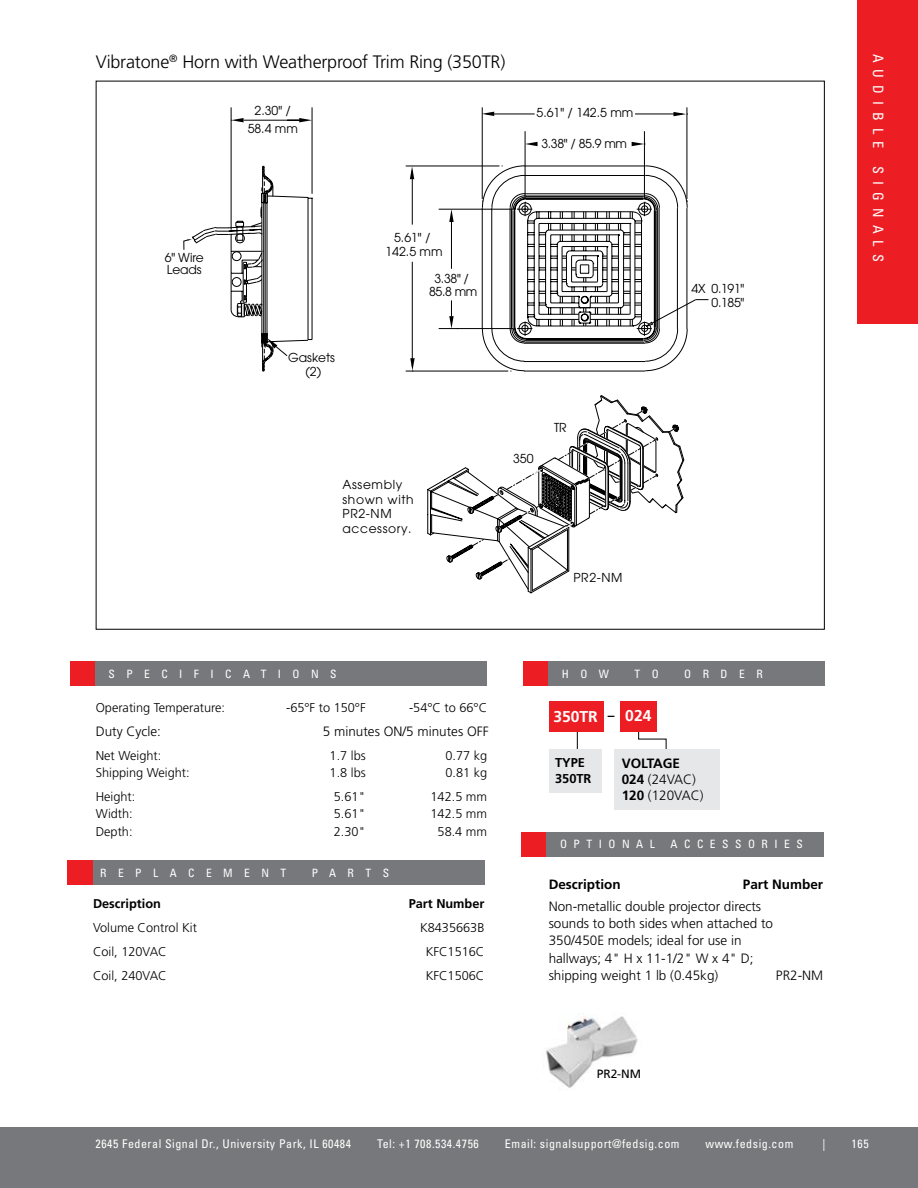
<style>
.page{position:relative;width:918px;height:1188px;background:#fff}
.page>*{position:absolute;margin:0;border:0;box-sizing:border-box;transform-origin:0 0}
.t1{font:300 18px "Frutiger";letter-spacing:-.01em;color:#000}
.t2{font:700 15.6px "Frutiger";color:#fff}
.t3{font:condensed 14.25px "Univers";letter-spacing:.5em;color:#fff}
.t4{font:300 13.5px/17.2px "Frutiger";color:#000}
.t5{font:700 13.5px "Frutiger";color:#000}
.t6{font:700 12.9px/15.5px "Frutiger";color:#000}
.t7{font:300 12.75px "Frutiger";color:#000}
.t8{font:700 12.75px "Frutiger";color:#000}
.t9{font:12.3px/13.8px "Avant Garde";color:#000;text-align:center}
.t10{font:12.3px/14.7px "Avant Garde";letter-spacing:.05em;color:#000}
.t11{font:condensed 12px "Univers";letter-spacing:.045em;color:#fff}
.t12{font:12px "Frutiger";color:#000}
.t13{font:condensed 11.55px "Univers";letter-spacing:1em;color:#fff}
.t14{font:condensed 11.55px "Univers";letter-spacing:.57em;color:#fff}
.s1{font-weight:700}
</style>
<div class="page">
<div style="left:0;top:1127px;width:918px;height:61px;background:#77787b"></div>
<div style="left:857px;top:0;width:61px;height:324px;background:#ed1d24"></div>
<div style="left:70px;top:662px;width:26px;height:24px;background:#ed1d24"></div>
<div style="left:96px;top:662px;width:391px;height:24px;background:#77787b"></div>
<div style="left:68px;top:860px;width:25px;height:25px;background:#ed1d24"></div>
<div style="left:93px;top:860px;width:392px;height:25px;background:#77787b"></div>
<div style="left:523px;top:662px;width:26px;height:24px;background:#ed1d24"></div>
<div style="left:548px;top:662px;width:277px;height:24px;background:#77787b"></div>
<hr style="left:635px;top:114px;width:48px;height:1px;background:#000">
<hr style="left:487px;top:114px;width:48px;height:1px;background:#000">
<hr style="left:687px;top:107px;width:1px;height:92px;background:#000">
<hr style="left:482px;top:107px;width:1px;height:92px;background:#000">
<hr style="left:244px;top:120px;width:58px;height:1px;background:#000">
<hr style="left:231px;top:107px;width:1px;height:123px;background:#000">
<hr style="left:312px;top:107px;width:1px;height:87px;background:#000">
<svg style="left:287px;top:118px;width:25px;height:4px"></svg>
<hr style="left:644px;top:131px;width:1px;height:67px;background:#000">
<hr style="left:525px;top:131px;width:1px;height:67px;background:#000">
<svg style="left:231px;top:118px;width:13px;height:4px"></svg>
<svg style="left:525px;top:142px;width:13px;height:4px"></svg>
<svg style="left:482px;top:112px;width:12px;height:4px"></svg>
<svg style="left:673px;top:112px;width:15px;height:4px"></svg>
<svg style="left:632px;top:142px;width:13px;height:4px"></svg>
<svg style="left:427px;top:395px;width:258px;height:199px"></svg>
<svg style="left:183px;top:165px;width:526px;height:207px"></svg>
<svg style="left:577px;top:732px;width:1px;height:17px"></svg>
<svg style="left:638px;top:732px;width:29px;height:17px"></svg>
<div style="left:549px;top:749px;width:53px;height:44px;background:#e6e7e8"></div>
<div style="left:614px;top:749px;width:106px;height:61px;background:#e6e7e8"></div>
<div style="left:549px;top:702px;width:55px;height:30px;background:#ed1d24"></div>
<div style="left:620px;top:702px;width:37px;height:30px;background:#ed1d24"></div>
<div style="left:522px;top:832px;width:25px;height:25px;background:#ed1d24"></div>
<div style="left:546px;top:832px;width:278px;height:25px;background:#77787b"></div>
<img style="left:546px;top:1013px;width:92px;height:75px">
<h1 class="t1" style="left:96px;top:52px;width:411px">Vibratone<sup>®</sup> Horn with Weatherproof Trim Ring (350TR)</h1>
<p class="t9" style="left:165px;top:251px;width:41px;line-height:12.3px;text-align:left">6" Wire<br>Leads</p>
<p class="t9" style="left:248px;top:101px;width:52px;line-height:18.3px">2.30" /<br>58.4 mm</p>
<p class="t9" style="left:537px;top:105px;width:98px">5.61" / 142.5 mm</p>
<p class="t9" style="left:541px;top:136px;width:87px">3.38" / 85.9 mm</p>
<p class="t9" style="left:288px;top:350px;width:48px;line-height:14.7px">Gaskets (2)</p>
<p class="t9" style="left:386px;top:231px;width:59px">5.61" /<br>142.5 mm</p>
<p class="t9" style="left:429px;top:271px;width:50px">3.38" /<br>85.8 mm</p>
<p class="t10" style="left:343px;top:477px;width:73px">Assembly shown with<br>PR2-NM accessory.</p>
<p class="t9" style="left:513px;top:451px;width:22px">350</p>
<p class="t9" style="left:554px;top:421px;width:14px">TR</p>
<p class="t9" style="left:573px;top:570px;width:51px">PR2-NM</p>
<p class="t9" style="left:692px;top:282px;width:54px;text-align:right">4X 0.191"<br>0.185"</p>
<p class="t13" style="left:109px;top:667px;width:230px">SPECIFICATIONS</p>
<p class="t7" style="left:96px;top:700px;width:131px">Operating Temperature:</p>
<p class="t7" style="left:286px;top:700px;width:81px">-65°F to 150°F</p>
<p class="t7" style="left:409px;top:700px;width:80px">-54°C to 66°C</p>
<p class="t4" style="left:96px;top:723px;width:67px">Duty Cycle:</p>
<p class="t4" style="left:323px;top:723px;width:167px">5 minutes ON/5 minutes OFF</p>
<p class="t7" style="left:96px;top:748px;width:67px">Net Weight:</p>
<p class="t7" style="left:330px;top:748px;width:38px">1.7 lbs</p>
<p class="t7" style="left:445px;top:748px;width:43px">0.77 kg</p>
<p class="t7" style="left:96px;top:766px;width:96px">Shipping Weight:</p>
<p class="t7" style="left:330px;top:766px;width:38px">1.8 lbs</p>
<p class="t7" style="left:445px;top:766px;width:43px">0.81 kg</p>
<p class="t7" style="left:96px;top:790px;width:41px">Height:</p>
<p class="t7" style="left:334px;top:790px;width:33px">5.61"</p>
<p class="t7" style="left:431px;top:790px;width:58px">142.5 mm</p>
<p class="t7" style="left:96px;top:807px;width:39px">Width:</p>
<p class="t7" style="left:334px;top:807px;width:33px">5.61"</p>
<p class="t7" style="left:431px;top:807px;width:58px">142.5 mm</p>
<p class="t7" style="left:96px;top:824px;width:38px">Depth:</p>
<p class="t7" style="left:334px;top:824px;width:33px">2.30"</p>
<p class="t7" style="left:438px;top:824px;width:51px">58.4 mm</p>
<p class="t13" style="left:100px;top:865px;width:188px">REPLACEMENT</p>
<p class="t13" style="left:312px;top:865px;width:79px">PARTS</p>
<p class="t8" style="left:93px;top:896px;width:69px">Description</p>
<p class="t8" style="left:409px;top:896px;width:77px">Part Number</p>
<p class="t7" style="left:93px;top:920px;width:105px">Volume Control Kit</p>
<p class="t7" style="left:420px;top:920px;width:66px">K8435663B</p>
<p class="t7" style="left:93px;top:944px;width:75px">Coil, 120VAC</p>
<p class="t7" style="left:426px;top:944px;width:60px">KFC1516C</p>
<p class="t7" style="left:93px;top:968px;width:75px">Coil, 240VAC</p>
<p class="t7" style="left:426px;top:968px;width:60px">KFC1506C</p>
<p class="t13" style="left:562px;top:667px;width:49px">HOW</p>
<p class="t13" style="left:635px;top:667px;width:26px">T O</p>
<p class="t13" style="left:684px;top:667px;width:80px">ORDER</p>
<p class="t2" style="left:553px;top:707px;width:46px">350TR</p>
<p class="t2" style="left:625px;top:707px;width:28px">024</p>
<p class="t6" style="left:555px;top:755px;width:38px">TYPE<br>350TR</p>
<p class="t4" style="left:622px;top:755px;width:83px;line-height:16.2px"><span class="s1">VOLTAGE<br>024</span> (24VAC)<br><span class="s1">120</span> (120VAC)</p>
<p class="t5" style="left:608px;top:708px;width:8px">–</p>
<p class="t14" style="left:560px;top:837px;width:96px">OPTIONAL</p>
<p class="t14" style="left:671px;top:837px;width:134px">ACCESSORIES</p>
<p class="t5" style="left:549px;top:877px;width:73px">Description</p>
<p class="t5" style="left:743px;top:877px;width:82px">Part Number</p>
<p class="t4" style="left:549px;top:898px;width:226px">Non-metallic double projector directs sounds to both sides when attached to 350/450E models; ideal for use in hallways; 4" H x 11-1/2" W x 4" D; shipping weight 1 lb (0.45kg)</p>
<p class="t4" style="left:776px;top:967px;width:49px">PR2-NM</p>
<p class="t12" style="left:597px;top:1067px;width:46px">PR2-NM</p>
<p class="t3" style="left:887px;top:54px;width:210px;rotate:90deg">AUDIBLE SIGNALS</p>
<p class="t11" style="left:96px;top:1136px;width:257px">2645 Federal Signal Dr., University Park, IL 60484</p>
<p class="t11" style="left:377px;top:1136px;width:103px">Tel: +1 708.534.4756</p>
<p class="t11" style="left:505px;top:1136px;width:176px">Email: signalsupport@fedsig.com</p>
<p class="t11" style="left:706px;top:1136px;width:89px">www.fedsig.com</p>
<p class="t11" style="left:823px;top:1136px;width:4px">|</p>
<p class="t11" style="left:852px;top:1136px;width:19px">165</p>
</div>
